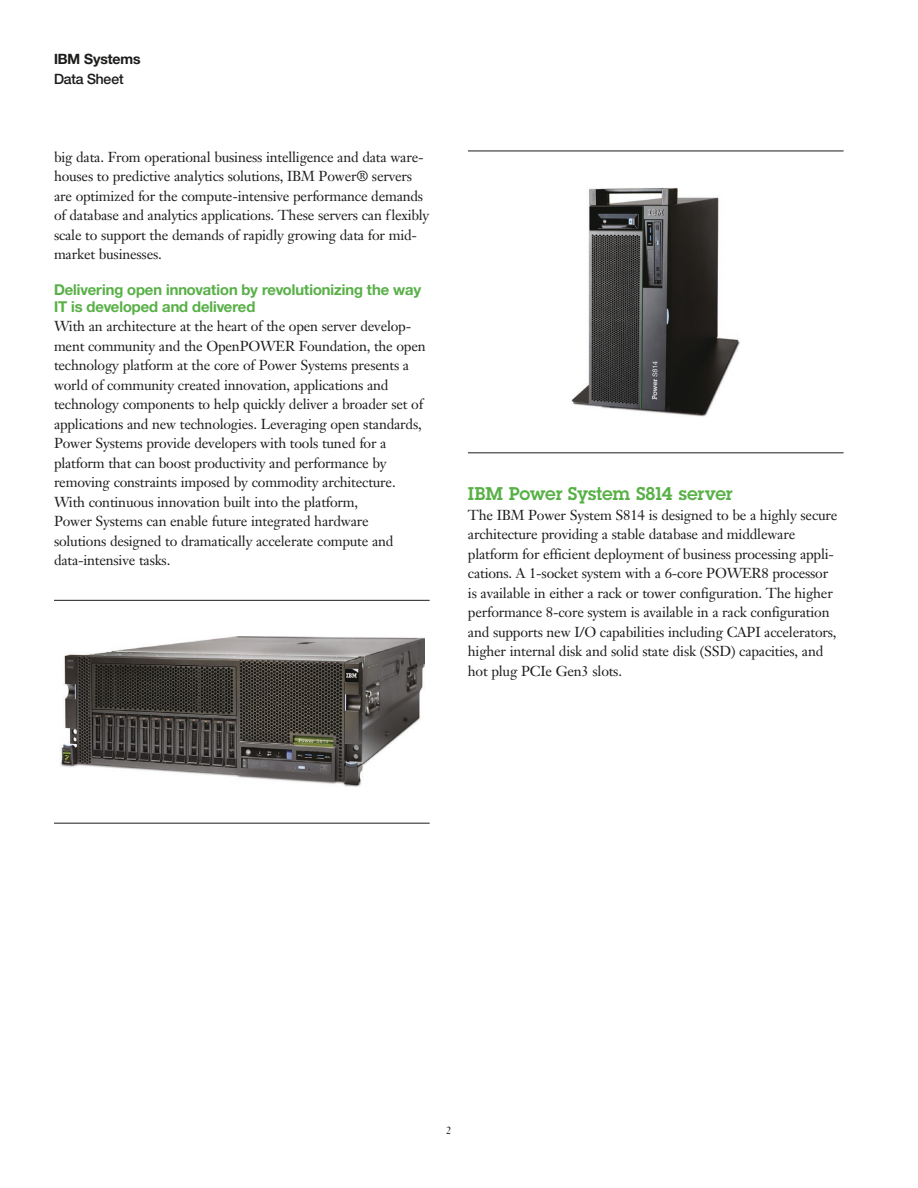
<style>
.page{position:relative;width:918px;height:1188px;background:#fff}
.page>*{position:absolute;margin:0;border:0;box-sizing:border-box;transform-origin:0 0}
.t1{font:600 18px "Lubalinfor IBM";color:#58b047}
.t2{font:700 15px/16.5px "Helv Neuefor IBM";color:#58b047}
.t3{font:14.25px/19.5px "Janson Text LT Pro";letter-spacing:-.015em;color:#1c1c1b}
.t4{font:700 14.25px "Helv Neuefor IBM";color:#1c1c1b}
.t5{font:500 14.25px "Helv Neuefor IBM";letter-spacing:-.015em;color:#1c1c1b}
.t6{font:10.5px "Janson Text LT Pro";color:#1c1c1b}
</style>
<div class="page">
<hr style="left:54px;top:600px;width:376px;height:1px;background:#1c1c1b">
<hr style="left:54px;top:823px;width:376px;height:1px;background:#1c1c1b">
<img style="left:60px;top:636px;width:364px;height:151px">
<img style="left:571px;top:187px;width:169px;height:230px">
<hr style="left:468px;top:452px;width:376px;height:1px;background:#1c1c1b">
<hr style="left:468px;top:151px;width:376px;height:1px;background:#1c1c1b">
<p class="t4" style="left:54px;top:50px;width:88px">IBM Systems</p>
<p class="t5" style="left:54px;top:70px;width:71px">Data Sheet</p>
<p class="t3" style="left:54px;top:147px;width:377px">big data. From operational business intelligence and data ware&shy;houses to predictive analytics solutions, IBM Power® servers are optimized for the compute-intensive performance demands of database and analytics applications. These servers can flexibly scale to support the demands of rapidly growing data for mid&shy;market businesses.</p>
<h2 class="t2" style="left:54px;top:281px;width:369px">Delivering open innovation by revolutionizing the way<br>IT is developed and delivered</h2>
<p class="t3" style="left:54px;top:317px;width:373px">With an architecture at the heart of the open server develop&shy;ment community and the OpenPOWER Foundation, the open technology platform at the core of Power Systems presents a world of community created innovation, applications and technology components to help quickly deliver a broader set of applications and new technologies. Leveraging open standards, Power Systems provide developers with tools tuned for a platform that can boost productivity and performance by removing constraints imposed by commodity architecture.<br>With continuous innovation built into the platform,<br>Power Systems can enable future integrated hardware<br>solutions designed to dramatically accelerate compute and data-intensive tasks.</p>
<h2 class="t1" style="left:468px;top:482px;width:266px">IBM Power System S814 server</h2>
<p class="t3" style="left:468px;top:505px;width:371px">The IBM Power System S814 is designed to be a highly secure architecture providing a stable database and middleware platform for efficient deployment of business processing appli&shy;cations. A 1-socket system with a 6-core POWER8 processor is available in either a rack or tower configuration. The higher performance 8-core system is available in a rack configuration and supports new I/O capabilities including CAPI accelerators, higher internal disk and solid state disk (SSD) capacities, and hot plug PCIe Gen3 slots.</p>
<p class="t6" style="left:446px;top:1124px;width:7px">2</p>
</div>
